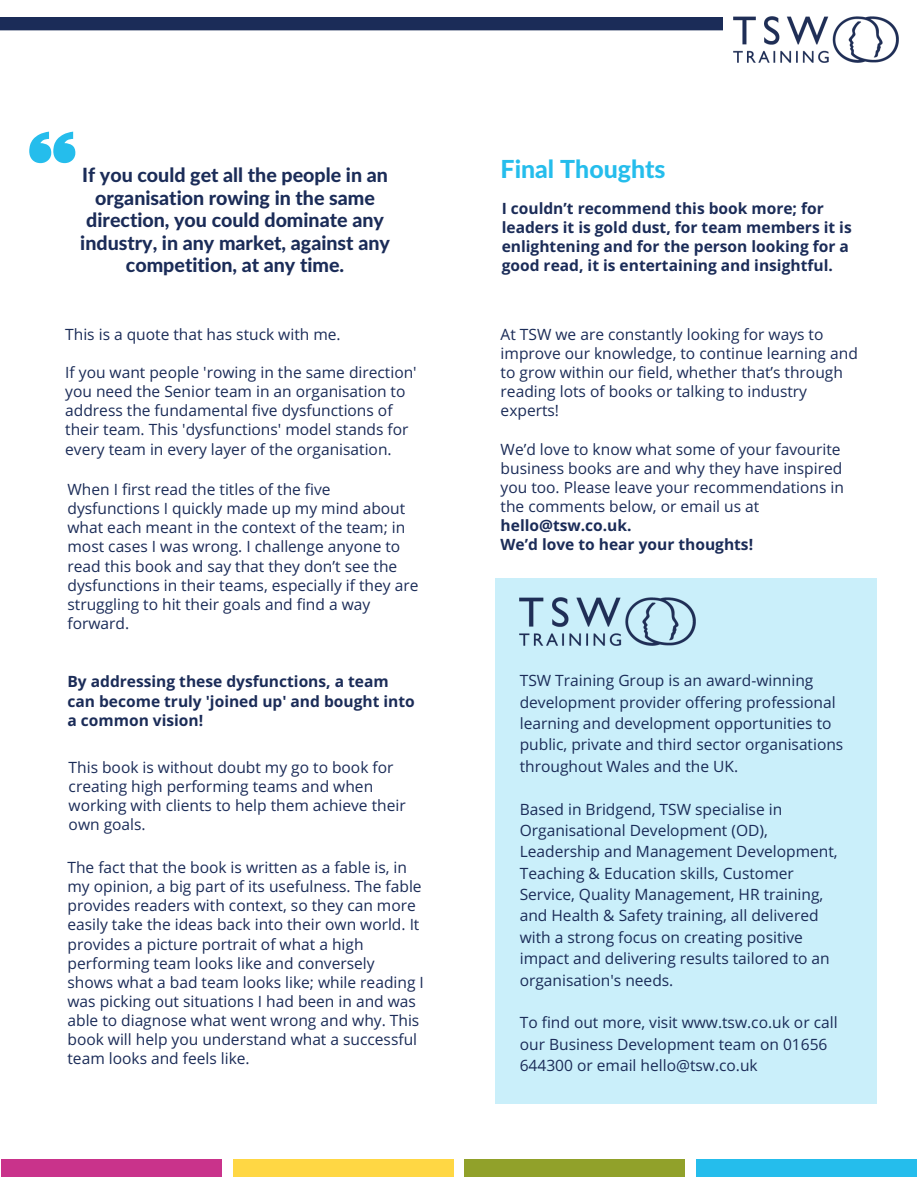
<style>
.page{position:relative;width:918px;height:1188px;background:#fff}
.page>*{position:absolute;margin:0;border:0;box-sizing:border-box;transform-origin:0 0}
.t1{font:800 24.9px "Lato";color:#25bdec}
.t2{font:800 19.65px/22.5px "Lato";color:#1b2c58;text-align:center}
.t3{font:15.6px/19.2px "Open Sans";color:#1b2c58}
.t4{font:700 15.6px/19.2px "Open Sans";color:#1b2c58}
</style>
<div class="page">
<div style="left:0;top:17px;width:723px;height:13px;background:#1b2c58"></div>
<img style="left:733px;top:17px;width:166px;height:46px">
<div style="left:1px;top:1159px;width:221px;height:18px;background:#c9338b"></div>
<div style="left:233px;top:1159px;width:220px;height:18px;background:#ffd744"></div>
<div style="left:465px;top:1159px;width:220px;height:18px;background:#91a12a"></div>
<div style="left:696px;top:1159px;width:221px;height:18px;background:#25bdec"></div>
<svg style="left:29px;top:132px;width:46px;height:31px"></svg>
<div style="left:495px;top:578px;width:381px;height:526px;background:#caeffa"></div>
<img style="left:520px;top:597px;width:175px;height:49px">
<p class="t2" style="left:80px;top:163px;width:311px">If you could get all the people in an organisation rowing in the same direction, you could dominate any industry, in any market, against any competition, at any time.</p>
<p class="t3" style="left:65px;top:324px;width:277px">This is a quote that has stuck with me.</p>
<p class="t3" style="left:65px;top:362px;width:353px">If you want people 'rowing in the same direction' you need the Senior team in an organisation to address the fundamental five dysfunctions of their team. This 'dysfunctions' model stands for every team in every layer of the organisation.</p>
<p class="t3" style="left:67px;top:479px;width:352px">When I first read the titles of the five dysfunctions I quickly made up my mind about what each meant in the context of the team; in most cases I was wrong. I challenge anyone to read this book and say that they don’t see the dysfunctions in their teams, especially if they are struggling to hit their goals and find a way forward.</p>
<p class="t4" style="left:67px;top:672px;width:349px">By addressing these dysfunctions, a team can become truly 'joined up' and bought into a common vision!</p>
<p class="t3" style="left:69px;top:757px;width:339px">This book is without doubt my go to book for creating high performing teams and when working with clients to help them achieve their own goals.</p>
<p class="t3" style="left:67px;top:857px;width:358px">The fact that the book is written as a fable is, in my opinion, a big part of its usefulness. The fable provides readers with context, so they can more easily take the ideas back into their own world. It provides a picture portrait of what a high performing team looks like and conversely shows what a bad team looks like; while reading I was picking out situations I had been in and was able to diagnose what went wrong and why. This book will help you understand what a successful team looks and feels like.</p>
<h1 class="t1" style="left:501px;top:153px;width:166px">Final Thoughts</h1>
<p class="t4" style="left:502px;top:198px;width:352px">I couldn’t recommend this book more; for leaders it is gold dust, for team members it is enlightening and for the person looking for a good read, it is entertaining and insightful.</p>
<p class="t3" style="left:501px;top:324px;width:359px">At TSW we are constantly looking for ways to improve our knowledge, to continue learning and to grow within our field, whether that’s through reading lots of books or talking to industry experts!</p>
<p class="t3" style="left:501px;top:439px;width:345px">We’d love to know what some of your favourite business books are and why they have inspired you too. Please leave your recommendations in the comments below, or email us at</p>
<p class="t4" style="left:501px;top:515px;width:254px">hello@tsw.co.uk.<br>We’d love to hear your thoughts!</p>
<p class="t3" style="left:520px;top:670px;width:325px;line-height:21.3px">TSW Training Group is an award-winning development provider offering professional learning and development opportunities to public, private and third sector organisations throughout Wales and the UK.</p>
<p class="t3" style="left:520px;top:798px;width:319px;line-height:21.3px">Based in Bridgend, TSW specialise in Organisational Development (OD), Leadership and Management Development, Teaching &amp; Education skills, Customer Service, Quality Management, HR training, and Health &amp; Safety training, all delivered with a strong focus on creating positive impact and delivering results tailored to an organisation's needs.</p>
<p class="t3" style="left:520px;top:1012px;width:319px;line-height:21.3px">To find out more, visit www.tsw.co.uk or call our Business Development team on 01656<br>644300 or email hello@tsw.co.uk</p>
</div>
